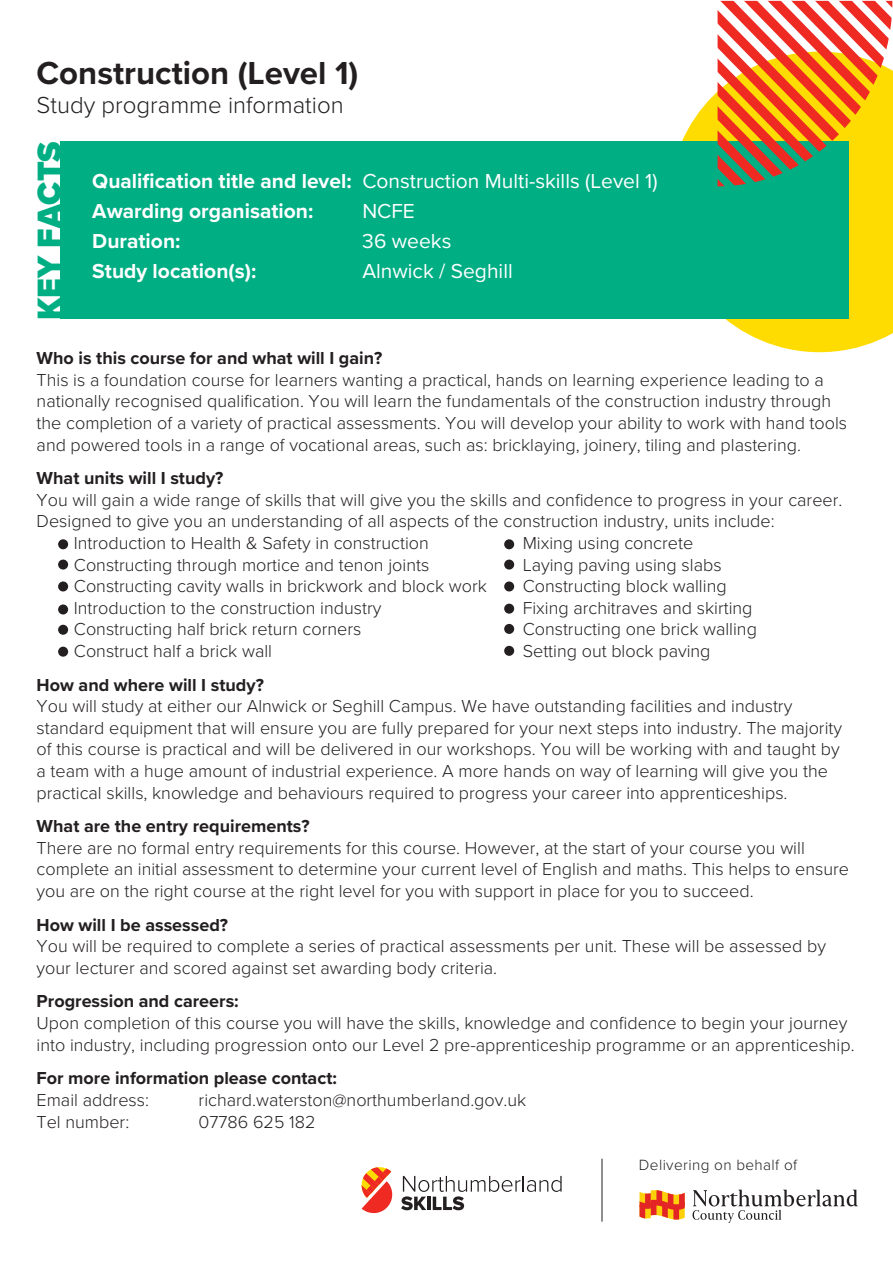
<style>
.page{position:relative;width:893px;height:1263px;background:#fff}
.page>*{position:absolute;margin:0;border:0;box-sizing:border-box;transform-origin:0 0}
.t1{font:900 34.5px "Proxima Nova";color:#00ae84;scale:.96 1}
.t2{font:700 33px "Proxima Nova";color:#231f20}
.t3{font:300 24px "Proxima Nova";color:#231f20}
.t4{font:700 21px/30px "Proxima Nova";color:#fff}
.t5{font:21px "Proxima Nova";color:#fff}
.t6{font:300 18px/21.6px "Proxima Nova";color:#231f20}
.t7{font:700 18px "Proxima Nova";color:#231f20}
.t8{font:300 15.3px "Proxima Nova";letter-spacing:.025em;color:#231f20}
.s1{font-weight:400}
</style>
<div class="page">
<svg style="left:682px;top:58px;width:211px;height:294px;fill:#ffdc01"></svg>
<div style="left:60px;top:141px;width:788px;height:178px;background:#00ae84"></div>
<div style="left:58px;top:559px;width:10px;height:10px;background:#231f20;border-radius:50%"></div>
<div style="left:58px;top:539px;width:10px;height:10px;background:#231f20;border-radius:50%"></div>
<div style="left:504px;top:560px;width:10px;height:10px;background:#231f20;border-radius:50%"></div>
<div style="left:504px;top:539px;width:10px;height:10px;background:#231f20;border-radius:50%"></div>
<div style="left:58px;top:581px;width:10px;height:10px;background:#231f20;border-radius:50%"></div>
<div style="left:504px;top:581px;width:10px;height:10px;background:#231f20;border-radius:50%"></div>
<div style="left:58px;top:625px;width:10px;height:10px;background:#231f20;border-radius:50%"></div>
<div style="left:58px;top:604px;width:10px;height:10px;background:#231f20;border-radius:50%"></div>
<div style="left:58px;top:647px;width:10px;height:10px;background:#231f20;border-radius:50%"></div>
<div style="left:504px;top:624px;width:10px;height:10px;background:#231f20;border-radius:50%"></div>
<div style="left:504px;top:604px;width:10px;height:10px;background:#231f20;border-radius:50%"></div>
<div style="left:504px;top:646px;width:10px;height:10px;background:#231f20;border-radius:50%"></div>
<svg style="left:718px;top:1px;width:174px;height:185px"></svg>
<svg style="left:401px;top:1176px;width:161px;height:34px"></svg>
<svg style="left:361px;top:1167px;width:32px;height:46px"></svg>
<svg style="left:692px;top:1190px;width:166px;height:33px"></svg>
<svg style="left:639px;top:1190px;width:46px;height:30px"></svg>
<hr style="left:602px;top:1159px;width:1px;height:62px;background:#231f20">
<h2 class="t2" style="left:37px;top:48px;width:323px">Construction (Level 1)</h2>
<h3 class="t3" style="left:37px;top:87px;width:309px">Study programme information</h3>
<h1 class="t1" style="left:24px;top:320px;width:188px;rotate:-90deg">KEY FACTS</h1>
<p class="t4" style="left:92px;top:165px;width:567px">Qualification title and level: <span class="s1">Construction Multi-skills (Level 1)<br></span>Awarding organisation:</p>
<p class="t5" style="left:362px;top:195px;width:54px">NCFE</p>
<p class="t4" style="left:92px;top:225px;width:90px">Duration:</p>
<p class="t5" style="left:362px;top:225px;width:91px">36 weeks</p>
<p class="t4" style="left:92px;top:255px;width:165px">Study location(s):</p>
<p class="t5" style="left:362px;top:255px;width:152px">Alnwick / Seghill</p>
<p class="t7" style="left:37px;top:345px;width:347px">Who is this course for and what will I gain?</p>
<p class="t6" style="left:37px;top:368px;width:812px">This is a foundation course for learners wanting a practical, hands on learning experience leading to a nationally recognised qualification. You will learn the fundamentals of the construction industry through the completion of a variety of practical assessments. You will develop your ability to work with hand tools and powered tools in a range of vocational areas, such as: bricklaying, joinery, tiling and plastering.</p>
<p class="t7" style="left:37px;top:465px;width:188px">What units will I study?</p>
<p class="t6" style="left:37px;top:488px;width:807px">You will gain a wide range of skills that will give you the skills and confidence to progress in your career.</p>
<p class="t6" style="left:37px;top:510px;width:740px">Designed to give you an understanding of all aspects of the construction industry, units include:</p>
<p class="t6" style="left:74px;top:531px;width:357px">Introduction to Health &amp; Safety in construction</p>
<p class="t6" style="left:523px;top:531px;width:172px">Mixing using concrete</p>
<p class="t6" style="left:74px;top:553px;width:357px">Constructing through mortice and tenon joints</p>
<p class="t6" style="left:523px;top:553px;width:200px">Laying paving using slabs</p>
<p class="t6" style="left:74px;top:574px;width:414px">Constructing cavity walls in brickwork and block work</p>
<p class="t6" style="left:523px;top:574px;width:205px">Constructing block walling</p>
<p class="t6" style="left:74px;top:596px;width:309px">Introduction to the construction industry</p>
<p class="t6" style="left:523px;top:596px;width:231px">Fixing architraves and skirting</p>
<p class="t6" style="left:74px;top:618px;width:289px">Constructing half brick return corners</p>
<p class="t6" style="left:523px;top:618px;width:236px">Constructing one brick walling</p>
<p class="t6" style="left:74px;top:639px;width:200px">Construct half a brick wall</p>
<p class="t6" style="left:523px;top:639px;width:189px">Setting out block paving</p>
<p class="t7" style="left:37px;top:671px;width:229px">How and where will I study?</p>
<p class="t6" style="left:37px;top:694px;width:807px">You will study at either our Alnwick or Seghill Campus. We have outstanding facilities and industry standard equipment that will ensure you are fully prepared for your next steps into industry. The majority of this course is practical and will be delivered in our workshops. You will be working with and taught by a team with a huge amount of industrial experience. A more hands on way of learning will give you the practical skills, knowledge and behaviours required to progress your career into apprenticeships.</p>
<p class="t7" style="left:37px;top:813px;width:275px">What are the entry requirements?</p>
<p class="t6" style="left:37px;top:836px;width:814px">There are no formal entry requirements for this course. However, at the start of your course you will complete an initial assessment to determine your current level of English and maths. This helps to ensure you are on the right course at the right level for you with support in place for you to succeed.</p>
<p class="t7" style="left:37px;top:911px;width:193px">How will I be assessed?</p>
<p class="t6" style="left:37px;top:934px;width:791px">You will be required to complete a series of practical assessments per unit. These will be assessed by your lecturer and scored against set awarding body criteria.</p>
<p class="t7" style="left:37px;top:988px;width:204px">Progression and careers:</p>
<p class="t6" style="left:37px;top:1011px;width:820px">Upon completion of this course you will have the skills, knowledge and confidence to begin your journey into industry, including progression onto our Level 2 pre-apprenticeship programme or an apprenticeship.</p>
<p class="t7" style="left:37px;top:1065px;width:302px">For more information please contact:</p>
<p class="t6" style="left:37px;top:1088px;width:114px">Email address:</p>
<p class="t6" style="left:199px;top:1088px;width:329px">richard.waterston@northumberland.gov.uk</p>
<p class="t6" style="left:37px;top:1110px;width:94px">Tel number:</p>
<p class="t6" style="left:199px;top:1110px;width:118px">07786 625 182</p>
<p class="t8" style="left:639px;top:1154px;width:160px">Delivering on behalf of</p>
</div>
